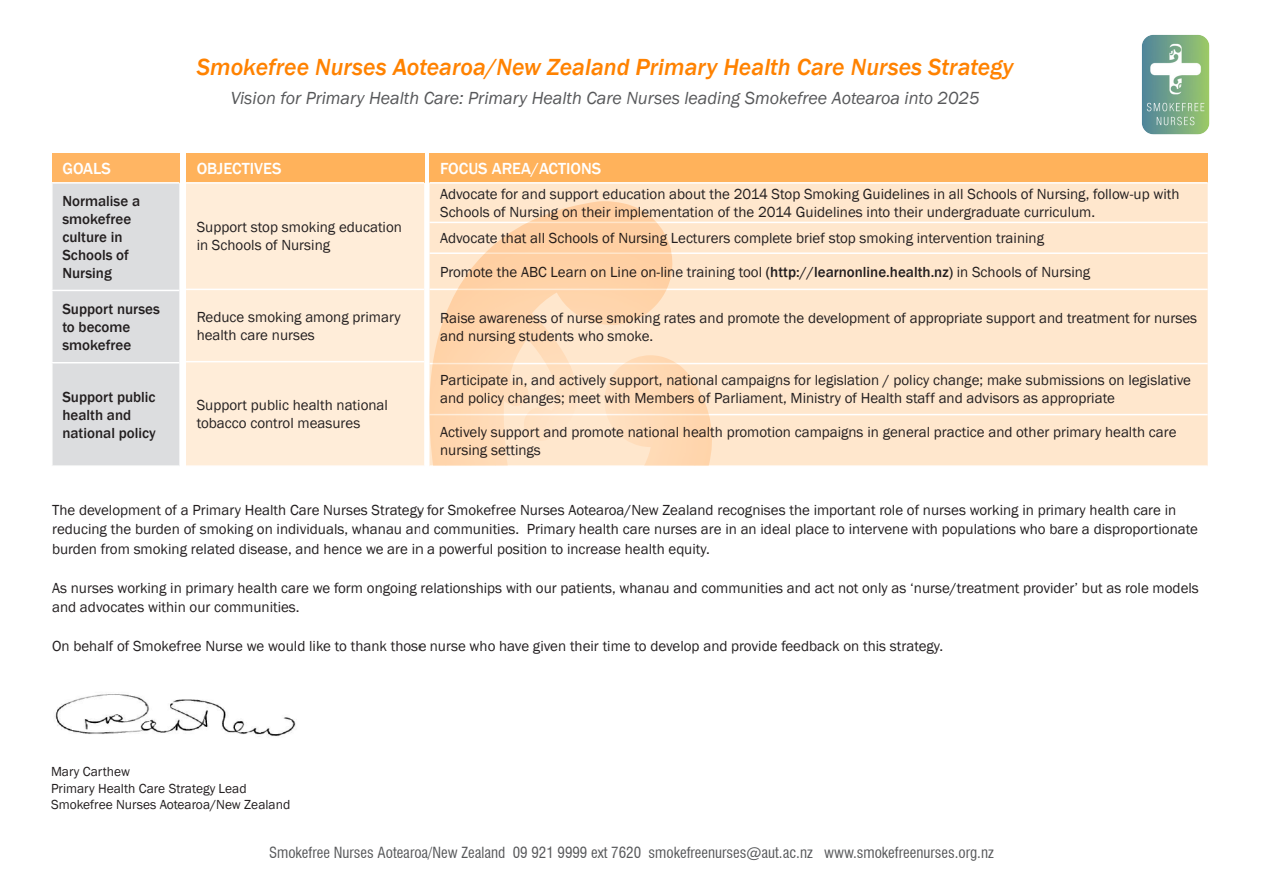
<style>
.page{position:relative;width:1263px;height:893px;background:#fff}
.page>*{position:absolute;margin:0;border:0;box-sizing:border-box;transform-origin:0 0}
.t1{font:italic 500 24px "Franklin Gothic";color:#ff8200}
.t2{font:italic 18px "Franklin Gothic";color:#57585a}
.t3{font:500 16.5px "Franklin Gothic";color:#fff}
.t4{font:15px/18px "Franklin Gothic";color:#231f20}
.t5{font:500 15px/18px "Franklin Gothic";color:#231f20}
.t6{font:condensed 15px "Swiss 721 BT";color:#57585a}
.t7{font:13.5px "Franklin Gothic";color:#231f20}
.s1{font-weight:500}
</style>
<div class="page">
<div style="left:52px;top:153px;width:127px;height:30px;background:#ffb563"></div>
<div style="left:53px;top:184px;width:126px;height:281px;background:#dcdddf"></div>
<hr style="left:51px;top:182px;width:128px;height:2px;background:#fff">
<hr style="left:51px;top:290px;width:128px;height:1px;background:#fff">
<hr style="left:51px;top:362px;width:128px;height:1px;background:#fff">
<img style="left:1141px;top:34px;width:69px;height:101px">
<div style="left:429px;top:153px;width:779px;height:30px;background:#ffb25b"></div>
<div style="left:429px;top:184px;width:779px;height:281px;background:#ffe7cd"></div>
<hr style="left:429px;top:182px;width:779px;height:2px;background:#fff">
<hr style="left:429px;top:222px;width:779px;height:1px;background:#fff">
<hr style="left:429px;top:252px;width:779px;height:2px;background:#fff">
<hr style="left:429px;top:289px;width:779px;height:1px;background:#fff">
<hr style="left:429px;top:363px;width:779px;height:1px;background:#fff">
<hr style="left:429px;top:414px;width:779px;height:1px;background:#fff">
<div style="left:186px;top:153px;width:238px;height:30px;background:#ffb25b"></div>
<div style="left:186px;top:184px;width:238px;height:281px;background:#ffedd9"></div>
<hr style="left:186px;top:182px;width:238px;height:2px;background:#fff">
<hr style="left:186px;top:289px;width:238px;height:1px;background:#fff">
<hr style="left:186px;top:361px;width:238px;height:1px;background:#fff">
<img style="left:54px;top:694px;width:242px;height:43px">
<img style="left:495px;top:201px;width:176px;height:127px">
<img style="left:470px;top:243px;width:26px;height:223px">
<img style="left:670px;top:245px;width:3px;height:36px">
<img style="left:445px;top:269px;width:26px;height:197px">
<img style="left:429px;top:312px;width:17px;height:154px">
<img style="left:495px;top:327px;width:76px;height:128px">
<img style="left:570px;top:355px;width:125px;height:75px">
<img style="left:694px;top:382px;width:22px;height:84px">
<img style="left:614px;top:429px;width:81px;height:26px">
<svg style="left:495px;top:454px;width:13px;height:12px"></svg>
<img style="left:644px;top:454px;width:51px;height:12px">
<p class="t3" style="left:62px;top:158px;width:50px">GOALS</p>
<p class="t5" style="left:62px;top:192px;width:79px">Normalise a smokefree culture in<br>Schools of<br>Nursing</p>
<p class="t5" style="left:62px;top:300px;width:99px">Support nurses to become smokefree</p>
<p class="t5" style="left:62px;top:388px;width:95px">Support public health and national policy</p>
<p class="t1" style="left:197px;top:52px;width:818px">Smokefree Nurses Aotearoa/New Zealand Primary Health Care Nurses Strategy</p>
<p class="t2" style="left:231px;top:86px;width:750px">Vision for Primary Health Care: Primary Health Care Nurses leading Smokefree Aotearoa into 2025</p>
<p class="t3" style="left:197px;top:158px;width:86px">OBJECTIVES</p>
<p class="t4" style="left:197px;top:219px;width:207px">Support stop smoking education in Schools of Nursing</p>
<p class="t4" style="left:197px;top:308px;width:205px">Reduce smoking among primary health care nurses</p>
<p class="t4" style="left:197px;top:396px;width:193px">Support public health national tobacco control measures</p>
<p class="t3" style="left:440px;top:158px;width:163px">FOCUS AREA/ACTIONS</p>
<p class="t4" style="left:440px;top:185px;width:741px">Advocate for and support education about the 2014 Stop Smoking Guidelines in all Schools of Nursing, follow-up with<br>Schools of Nursing on their implementation of the 2014 Guidelines into their undergraduate curriculum.</p>
<p class="t4" style="left:440px;top:229px;width:605px">Advocate that all Schools of Nursing Lecturers complete brief stop smoking intervention training</p>
<p class="t4" style="left:440px;top:263px;width:652px">Promote the ABC Learn on Line on-line training tool <span class="s1">(http://learnonline.health.nz)</span> in Schools of Nursing</p>
<p class="t4" style="left:440px;top:309px;width:758px">Raise awareness of nurse smoking rates and promote the development of appropriate support and treatment for nurses and nursing students who smoke.</p>
<p class="t4" style="left:440px;top:372px;width:752px">Participate in, and actively support, national campaigns for legislation / policy change; make submissions on legislative and policy changes; meet with Members of Parliament, Ministry of Health staff and advisors as appropriate</p>
<p class="t4" style="left:440px;top:423px;width:738px">Actively support and promote national health promotion campaigns in general practice and other primary health care nursing settings</p>
<p class="t4" style="left:52px;top:500px;width:1147px;line-height:19.5px">The development of a Primary Health Care Nurses Strategy for Smokefree Nurses Aotearoa/New Zealand recognises the important role of nurses working in primary health care in reducing the burden of smoking on individuals, whanau and communities. Primary health care nurses are in an ideal place to intervene with populations who bare a disproportionate burden from smoking related disease, and hence we are in a powerful position to increase health equity.</p>
<p class="t4" style="left:52px;top:578px;width:1148px;line-height:19.5px">As nurses working in primary health care we form ongoing relationships with our patients, whanau and communities and act not only as ‘nurse/treatment provider’ but as role models and advocates within our communities.</p>
<p class="t4" style="left:52px;top:637px;width:893px">On behalf of Smokefree Nurse we would like to thank those nurse who have given their time to develop and provide feedback on this strategy.</p>
<p class="t7" style="left:51px;top:763px;width:80px">Mary Carthew</p>
<p class="t7" style="left:51px;top:780px;width:197px">Primary Health Care Strategy Lead</p>
<p class="t7" style="left:51px;top:796px;width:241px">Smokefree Nurses Aotearoa/New Zealand</p>
<p class="t6" style="left:269px;top:843px;width:726px">Smokefree Nurses Aotearoa/New Zealand 09 921 9999 ext 7620 smokefreenurses@aut.ac.nz www.smokefreenurses.org.nz</p>
</div>
